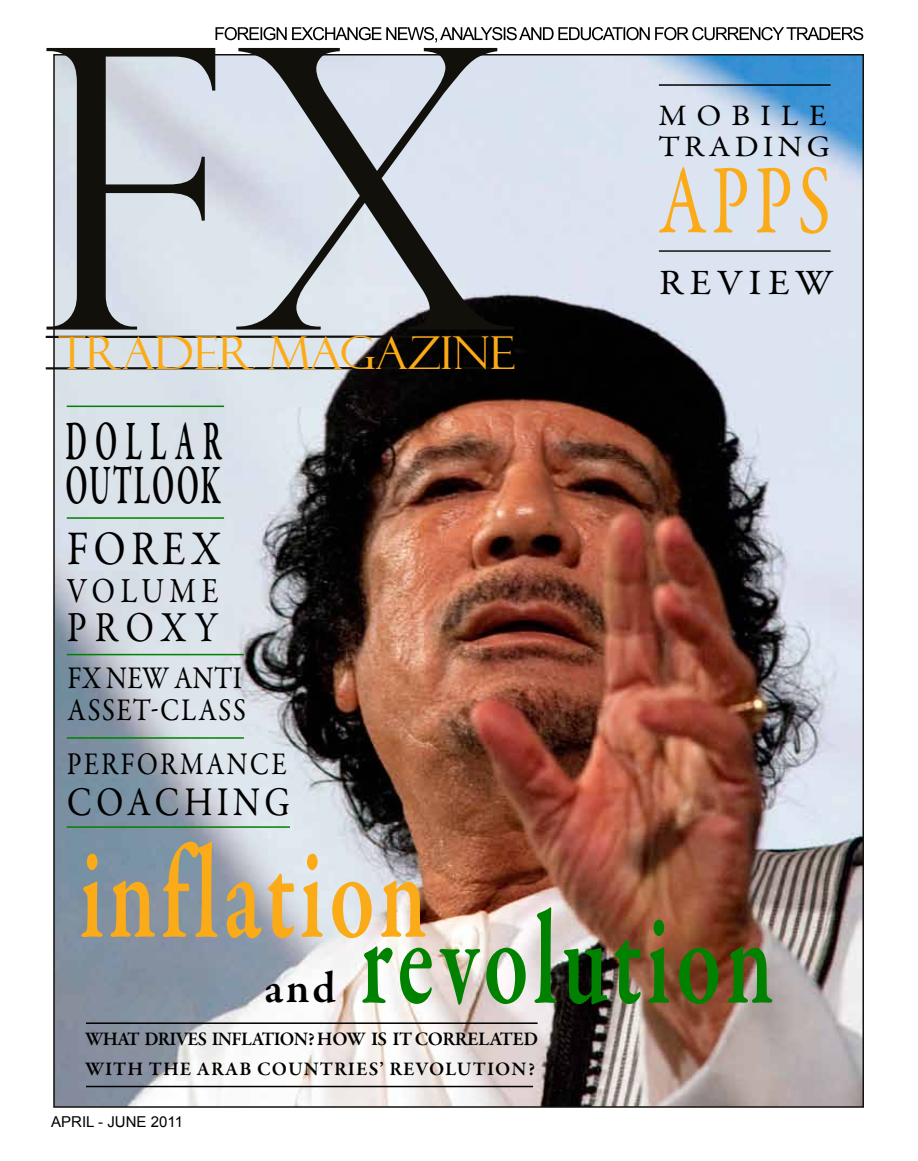
<style>
.page{position:relative;width:918px;height:1161px;background:#fff}
.page>*{position:absolute;margin:0;border:0;box-sizing:border-box;transform-origin:0 0}
.t1{font:600 134.55px "Garamond Premr Pro";letter-spacing:.055em;color:#008100;scale:.67 1}
.t2{font:600 134.55px "Garamond Premr Pro";letter-spacing:.05em;color:#fbaa18;scale:.67 1}
.t3{font:98.7px "Garamond Premr Pro";color:#fbaa18;scale:.71 1}
.t4{font:600 56.85px "Garamond Premr Pro";letter-spacing:.075em;color:#000;scale:.5 1}
.t5{font:48.6px "Garamond Premr Pro";letter-spacing:.12em;color:#000;scale:.86 1}
.t6{font:45.45px "Felix Titling";color:#fbaa18}
.t7{font:600 44.85px "Garamond Premr Pro";color:#000}
.t8{font:42.9px "Garamond Premr Pro";letter-spacing:.21em;color:#000;scale:.86 1}
.t9{font:41.1px "Garamond Premr Pro";letter-spacing:.12em;color:#000;scale:.86 1}
.t10{font:35.85px "Garamond Premr Pro";letter-spacing:.17em;color:#000;scale:1.07 1}
.t11{font:35.55px "Garamond Premr Pro";letter-spacing:.165em;color:#000;scale:.86 1}
.t12{font:31.8px "Garamond Premr Pro";letter-spacing:.065em;color:#000;scale:.86 1}
.t13{font:31.8px "Garamond Premr Pro";letter-spacing:.01em;color:#000;scale:.86 1}
.t14{font:29.85px "Garamond Premr Pro";letter-spacing:.14em;color:#000;scale:1.07 1}
.t15{font:600 19.5px "Garamond Premr Pro";letter-spacing:-.015em;color:#000;scale:.96 1}
.t16{font:600 19.5px "Garamond Premr Pro";letter-spacing:.055em;color:#000}
.t17{font:15px "Arial";color:#000}
</style>
<div class="page">
<img style="left:56px;top:57px;width:805px;height:1048px">
<svg style="left:46px;top:48px;width:468px;height:282px;background:#aeb4bb"></svg>
<hr style="left:46px;top:335px;width:468px;height:3px;background:#12100b">
<svg style="left:216px;top:27px;width:647px;height:16px"></svg>
<hr style="left:46px;top:367px;width:468px;height:2px;background:#12100b">
<hr style="left:86px;top:1086px;width:447px;height:1px;background:#000">
<hr style="left:86px;top:1022px;width:452px;height:2px;background:#000">
<hr style="left:659px;top:84px;width:172px;height:2px;background:#000">
<hr style="left:67px;top:517px;width:157px;height:2px;background:#008100">
<hr style="left:67px;top:654px;width:177px;height:1px;background:#008100">
<hr style="left:659px;top:250px;width:172px;height:2px;background:#12100b">
<hr style="left:67px;top:406px;width:157px;height:1px;background:#008100">
<hr style="left:67px;top:737px;width:177px;height:2px;background:#008100">
<hr style="left:67px;top:826px;width:223px;height:2px;background:#008100">
<p class="t14" style="left:659px;top:97px;width:159px">MOBILE</p>
<p class="t14" style="left:659px;top:129px;width:162px">TRADING</p>
<p class="t3" style="left:659px;top:142px;width:244px">APPS</p>
<p class="t6" style="left:58px;top:327px;width:459px">TRADER MAGAZINE</p>
<p class="t4" style="left:65px;top:406px;width:314px">DOLLAR</p>
<p class="t4" style="left:65px;top:451px;width:312px">OUTLOOK</p>
<p class="t5" style="left:67px;top:519px;width:180px">FOREX</p>
<p class="t11" style="left:67px;top:570px;width:178px">VOLUME</p>
<p class="t8" style="left:67px;top:602px;width:177px">PROXY</p>
<p class="t13" style="left:68px;top:658px;width:204px">FX NEW ANTI</p>
<p class="t12" style="left:68px;top:691px;width:209px">ASSET-CLASS</p>
<p class="t12" style="left:67px;top:745px;width:257px">PERFORMANCE</p>
<p class="t9" style="left:67px;top:777px;width:261px">COACHING</p>
<p class="t10" style="left:659px;top:261px;width:164px">REVIEW</p>
<p class="t2" style="left:80px;top:813px;width:520px">inflation</p>
<p class="t1" style="left:360px;top:879px;width:619px">revolution</p>
<p class="t7" style="left:265px;top:961px;width:73px">and</p>
<p class="t15" style="left:85px;top:1027px;width:473px">WHAT DRIVES INFLATION? HOW IS IT CORRELATED</p>
<p class="t16" style="left:85px;top:1057px;width:451px">WITH THE ARAB COUNTRIES’ REVOLUTION?</p>
<p class="t17" style="left:51px;top:1112px;width:133px">APRIL - JUNE 2011</p>
</div>
